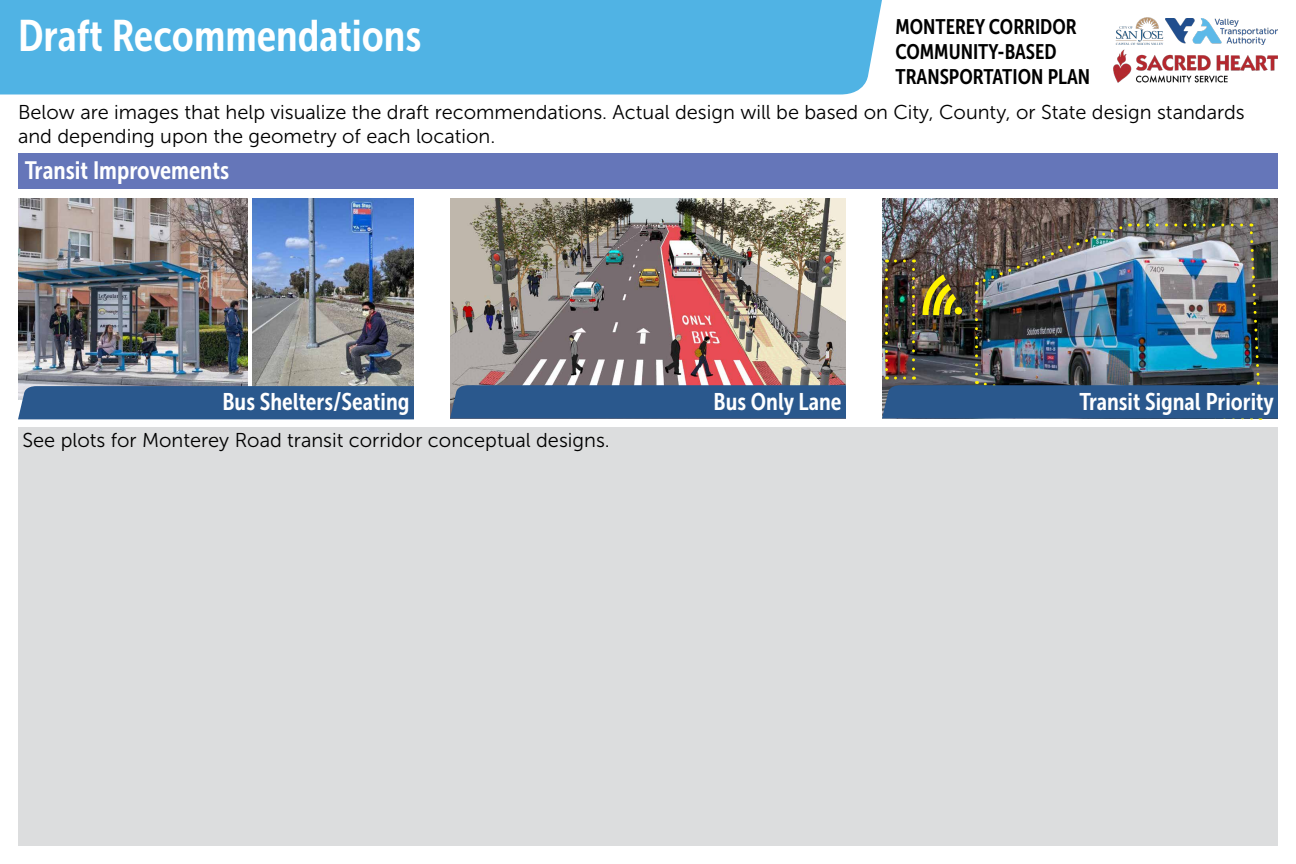
<style>
.page{position:relative;width:1296px;height:864px;background:#fff}
.page>*{position:absolute;margin:0;border:0;box-sizing:border-box;transform-origin:0 0}
.t1{font:44px "Museo Sans Cond 700";color:#fff}
.t2{font:25px "Museo Sans Cond 700";color:#fff}
.t3{font:24px "Museo Sans Cond 700";color:#fff}
.t4{font:21px/25.2px "Museo Sans Cond 700";color:#000}
.t5{font:20px/24px "Museo Sans 300";color:#000}
</style>
<div class="page">
<img style="left:1166px;top:18px;width:112px;height:27px">
<img style="left:1116px;top:18px;width:48px;height:27px">
<img style="left:1113px;top:49px;width:165px;height:34px">
<div style="left:0;top:0;width:882px;height:94px;background:#50b3e4"></div>
<div style="left:18px;top:428px;width:1260px;height:418px;background:#dcddde"></div>
<div style="left:18px;top:153px;width:1260px;height:36px;background:#6576b9"></div>
<img style="left:18px;top:198px;width:230px;height:188px">
<img style="left:450px;top:198px;width:396px;height:187px">
<svg style="left:450px;top:385px;width:396px;height:34px;background:#2d598c"></svg>
<img style="left:252px;top:198px;width:162px;height:188px">
<div style="left:18px;top:386px;width:396px;height:33px;background:#2a588d"></div>
<img style="left:882px;top:198px;width:396px;height:26px">
<img style="left:882px;top:224px;width:396px;height:196px">
<p class="t4" style="left:895px;top:14px;width:196px">MONTEREY CORRIDOR<br>COMMUNITY-BASED<br>TRANSPORTATION PLAN</p>
<p class="t5" style="left:18px;top:100px;width:1228px">Below are images that help visualize the draft recommendations. Actual design will be based on City, County, or State design standards and depending upon the geometry of each location.</p>
<p class="t2" style="left:25px;top:156px;width:206px">Transit Improvements</p>
<h1 class="t1" style="left:18px;top:11px;width:405px">Draft Recommendations</h1>
<p class="t3" style="left:223px;top:389px;width:188px">Bus Shelters/Seating</p>
<p class="t3" style="left:714px;top:388px;width:129px">Bus Only Lane</p>
<p class="t3" style="left:1080px;top:388px;width:196px">Transit Signal Priority</p>
<p class="t5" style="left:22px;top:428px;width:589px">See plots for Monterey Road transit corridor conceptual designs.</p>
</div>
